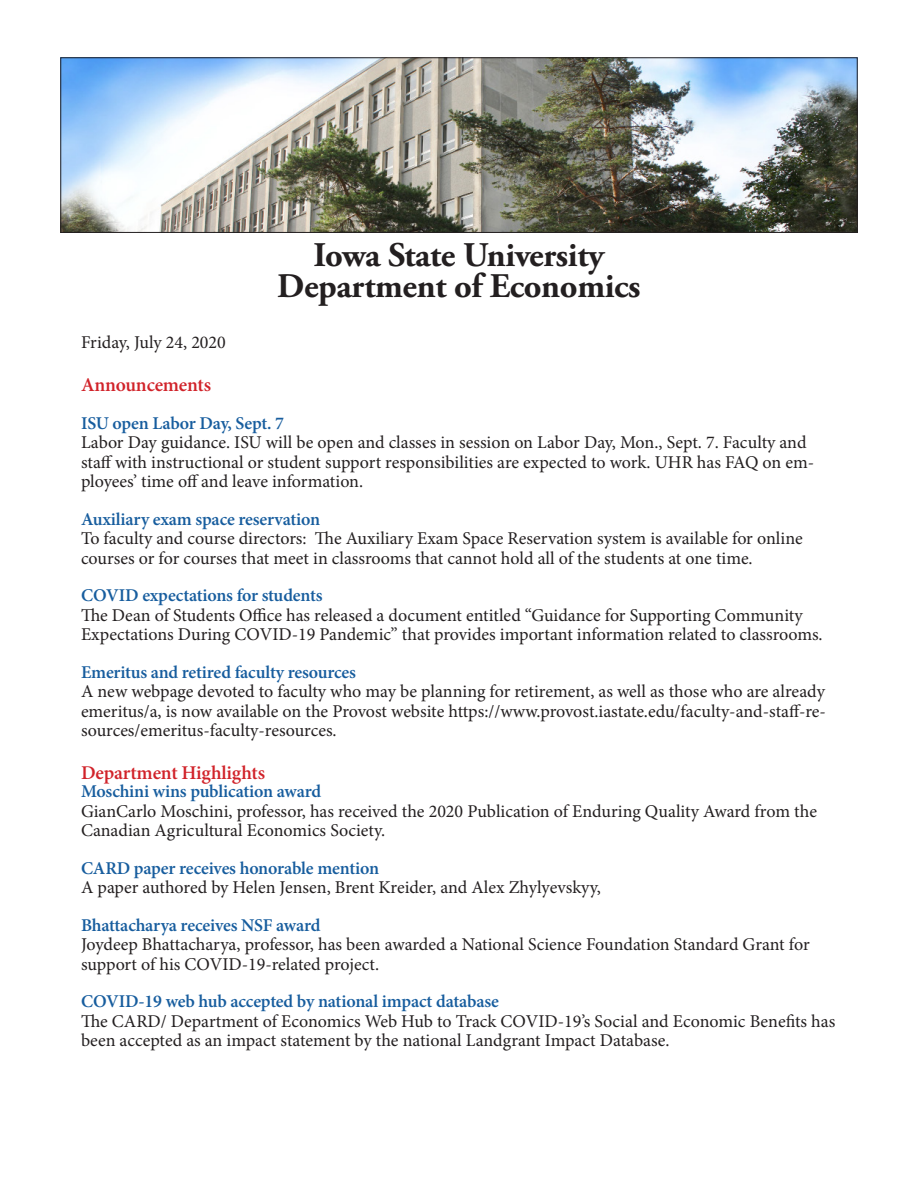
<style>
.page{position:relative;width:918px;height:1188px;background:#fff}
.page>*{position:absolute;margin:0;border:0;box-sizing:border-box;transform-origin:0 0}
.t1{font:700 34.5px "Adobe Garamond Pro";letter-spacing:-.01em;color:#231f20}
.Paragraph{font:600 19.5px "Minion Pro";letter-spacing:-.01em;color:#d1232a}
.Paragraph-2{font:18px/19.5px "Minion Pro";color:#231f20}
.Subtitles{font:600 18px "Minion Pro";letter-spacing:-.01em;color:#175d9e}
</style>
<div class="page">
<img style="left:62px;top:59px;width:794px;height:172px">
<div style="left:60px;top:57px;width:798px;height:176px;border:1px solid #231f20"></div>
<p class="t1" style="left:314px;top:235px;width:292px">Iowa State University</p>
<p class="t1" style="left:277px;top:266px;width:365px">Department of Economics</p>
<p class="Paragraph-2" style="left:81px;top:333px;width:146px">Friday, July 24, 2020</p>
<p class="Paragraph" style="left:81px;top:372px;width:132px">Announcements</p>
<p class="Subtitles" style="left:81px;top:411px;width:205px">ISU open Labor Day, Sept. 7</p>
<p class="Paragraph-2" style="left:81px;top:433px;width:735px">Labor Day guidance. ISU will be open and classes in session on Labor Day, Mon., Sept. 7. Faculty and staff with instructional or student support responsibilities are expected to work. UHR has FAQ on em&shy;ployees’ time off and leave information.</p>
<p class="Subtitles" style="left:81px;top:507px;width:241px">Auxiliary exam space reservation</p>
<p class="Paragraph-2" style="left:81px;top:529px;width:723px">To faculty and course directors: The Auxiliary Exam Space Reservation system is available for online courses or for courses that meet in classrooms that cannot hold all of the students at one time.</p>
<p class="Subtitles" style="left:81px;top:583px;width:243px">COVID expectations for students</p>
<p class="Paragraph-2" style="left:81px;top:605px;width:743px">The Dean of Students Office has released a document entitled “Guidance for Supporting Community<br>Expectations During COVID-19 Pandemic” that provides important information related to classrooms.</p>
<p class="Subtitles" style="left:81px;top:660px;width:277px">Emeritus and retired faculty resources</p>
<p class="Paragraph-2" style="left:81px;top:682px;width:747px;text-align:justify">A new webpage devoted to faculty who may be planning for retirement, as well as those who are already emeritus/a, is now available on the Provost website https://www.provost.iastate.edu/faculty-and-staff-re&shy;sources/emeritus-faculty-resources.</p>
<p class="Paragraph" style="left:81px;top:759px;width:186px">Department Highlights</p>
<p class="Subtitles" style="left:81px;top:779px;width:242px">Moschini wins publication award</p>
<p class="Paragraph-2" style="left:81px;top:801px;width:737px">GianCarlo Moschini, professor, has received the 2020 Publication of Enduring Quality Award from the<br>Canadian Agricultural Economics Society.</p>
<p class="Subtitles" style="left:81px;top:855px;width:300px">CARD paper receives honorable mention</p>
<p class="Paragraph-2" style="left:81px;top:878px;width:521px">A paper authored by Helen Jensen, Brent Kreider, and Alex Zhylyevskyy,</p>
<p class="Subtitles" style="left:81px;top:912px;width:241px">Bhattacharya receives NSF award</p>
<p class="Paragraph-2" style="left:81px;top:935px;width:730px">Joydeep Bhattacharya, professor, has been awarded a National Science Foundation Standard Grant for support of his COVID-19-related project.</p>
<p class="Subtitles" style="left:81px;top:989px;width:419px">COVID-19 web hub accepted by national impact database</p>
<p class="Paragraph-2" style="left:81px;top:1011px;width:756px">The CARD/ Department of Economics Web Hub to Track COVID-19’s Social and Economic Benefits has been accepted as an impact statement by the national Landgrant Impact Database.</p>
</div>
